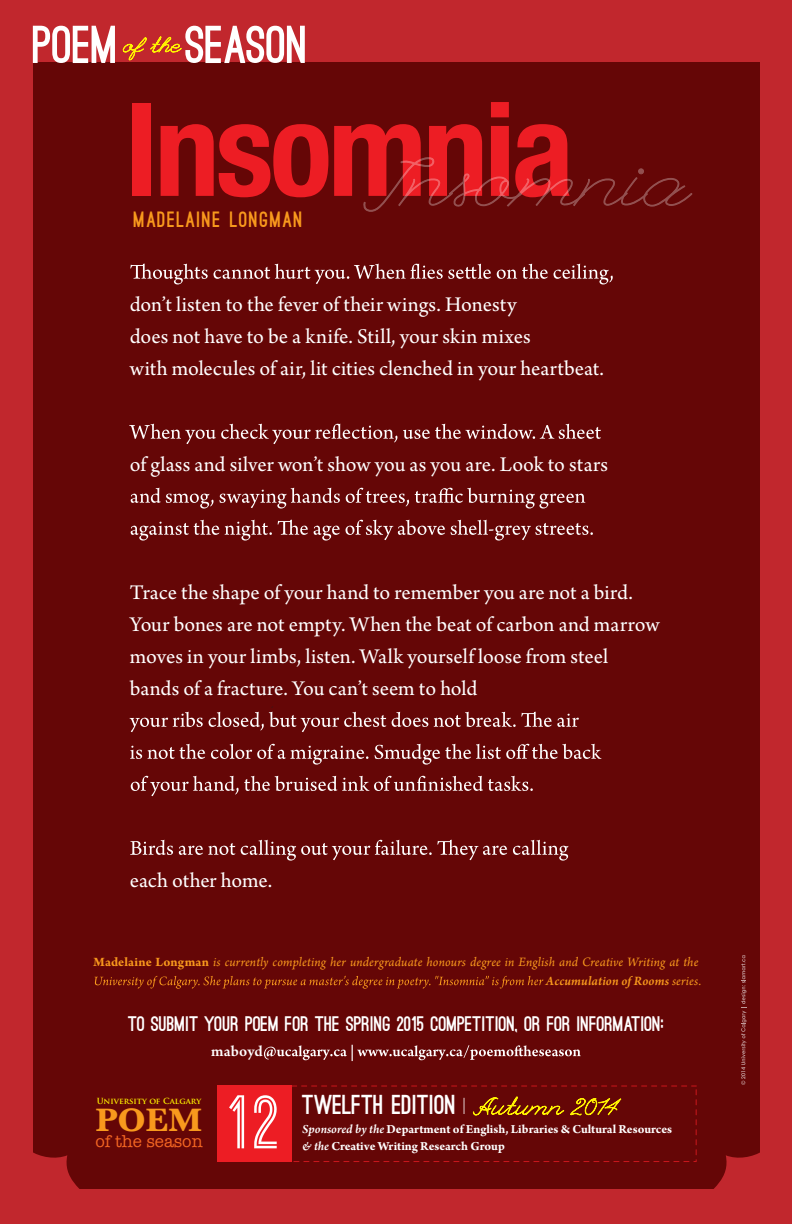
<style>
.page{position:relative;width:792px;height:1224px;background:#c1272d}
.page>*{position:absolute;margin:0;border:0;box-sizing:border-box;transform-origin:0 0}
.t1{font:700 condensed 130px "Helvetica Neue";letter-spacing:-.03em;color:#ed1d24}
.t2{font:700 72px "Ostrich Sans";color:#fff}
.t3{font:700 34px "Baskerville";color:#f8991d}
.t4{font:900 26px "Ostrich Sans";color:#fff}
.t5{font:22px/32px "Arno Pro";color:#fff}
.t6{font:900 21px "Ostrich Sans";letter-spacing:.075em;color:#f8991d}
.t7{font:900 20px "Ostrich Sans";color:#fff}
.t8{font:17.3px "American Typewriter";color:#f26522}
.t9{font:600 16px "Arno Pro";letter-spacing:.01em;color:#fff}
.t10{font:italic 13.5px/19px "Arno Pro";letter-spacing:.01em;color:#f8991d;text-align:right}
.t11{font:700 13px "Arno Pro";letter-spacing:-.005em;color:#fff}
.t12{font:700 8.2px "Trajan Pro";color:#fff200}
.s1{font-weight:700;font-style:normal}
.s2{font-weight:600}
.s3{font-weight:500;font-size:24px}
.s4{font-family:"League Script Thin League Script";font-weight:400;font-size:16px;color:#fff200}
.s5{font-weight:600;font-style:italic}
</style>
<div class="page">
<div style="left:33px;top:62px;width:726px;height:1127px;background:#650606"></div>
<svg style="left:33px;top:26px;width:82px;height:37px"></svg>
<svg style="left:122px;top:26px;width:183px;height:37px"></svg>
<svg style="left:130px;top:264px;width:483px;height:20px"></svg>
<svg style="left:129px;top:424px;width:472px;height:20px"></svg>
<svg style="left:131px;top:488px;width:454px;height:21px"></svg>
<svg style="left:131px;top:520px;width:462px;height:21px"></svg>
<svg style="left:130px;top:707px;width:449px;height:25px"></svg>
<svg style="left:130px;top:744px;width:471px;height:21px"></svg>
<svg style="left:131px;top:776px;width:402px;height:20px"></svg>
<svg style="left:130px;top:840px;width:438px;height:21px"></svg>
<svg style="left:33px;top:955px;width:727px;height:234px"></svg>
<svg style="left:364px;top:157px;width:328px;height:55px"></svg>
<h1 class="t1" style="left:125px;top:71px;width:451px">Insomnia</h1>
<p class="t6" style="left:134px;top:212px;width:170px">MADELAINE LONGMAN</p>
<p class="t5" style="left:130px;top:289px;width:476px">don’t listen to the fever of their wings. Honesty<br>does not have to be a knife. Still, your skin mixes<br>with molecules of air, lit cities clenched in your heartbeat.</p>
<p class="t5" style="left:130px;top:449px;width:480px">of glass and silver won’t show you as you are. Look to stars</p>
<p class="t5" style="left:130px;top:577px;width:531px">Trace the shape of your hand to remember you are not a bird.<br>Your bones are not empty. When the beat of carbon and marrow moves in your limbs, listen. Walk yourself loose from steel bands of a fracture. You can’t seem to hold</p>
<p class="t5" style="left:130px;top:865px;width:144px">each other home.</p>
<p class="t10" style="left:93px;top:953px;width:609px"><span class="s1">Madelaine Longman</span> is currently completing her undergraduate honours degree in English and Creative Writing at the<br><span class="s2">Accumulation of Rooms</span> series.</p>
<p class="t7" style="left:128px;top:1016px;width:537px">TO SUBMIT YOUR POEM FOR THE SPRING 2015 COMPETITION, OR FOR INFORMATION:</p>
<p class="t9" style="left:211px;top:1042px;width:53px">maboyd</p>
<p class="t12" style="left:97px;top:1096px;width:106px">University of Calgary</p>
<p class="t8" style="left:95px;top:1128px;width:109px">of the season</p>
<h3 class="t3" style="left:96px;top:1100px;width:108px">POEM</h3>
<h2 class="t2" style="left:229px;top:1095px;width:53px">12</h2>
<p class="t4" style="left:302px;top:1095px;width:316px">TWELFTH EDITION <span class="s3">|</span> <span class="s4">Autumn 2014</span></p>
<p class="t11" style="left:302px;top:1122px;width:371px"><span class="s5">Sponsored by the</span> Department of English, Libraries &amp; Cultural Resources</p>
<p class="t11" style="left:302px;top:1139px;width:204px"><span class="s5">&amp; the</span> Creative Writing Research Group</p>
</div>
